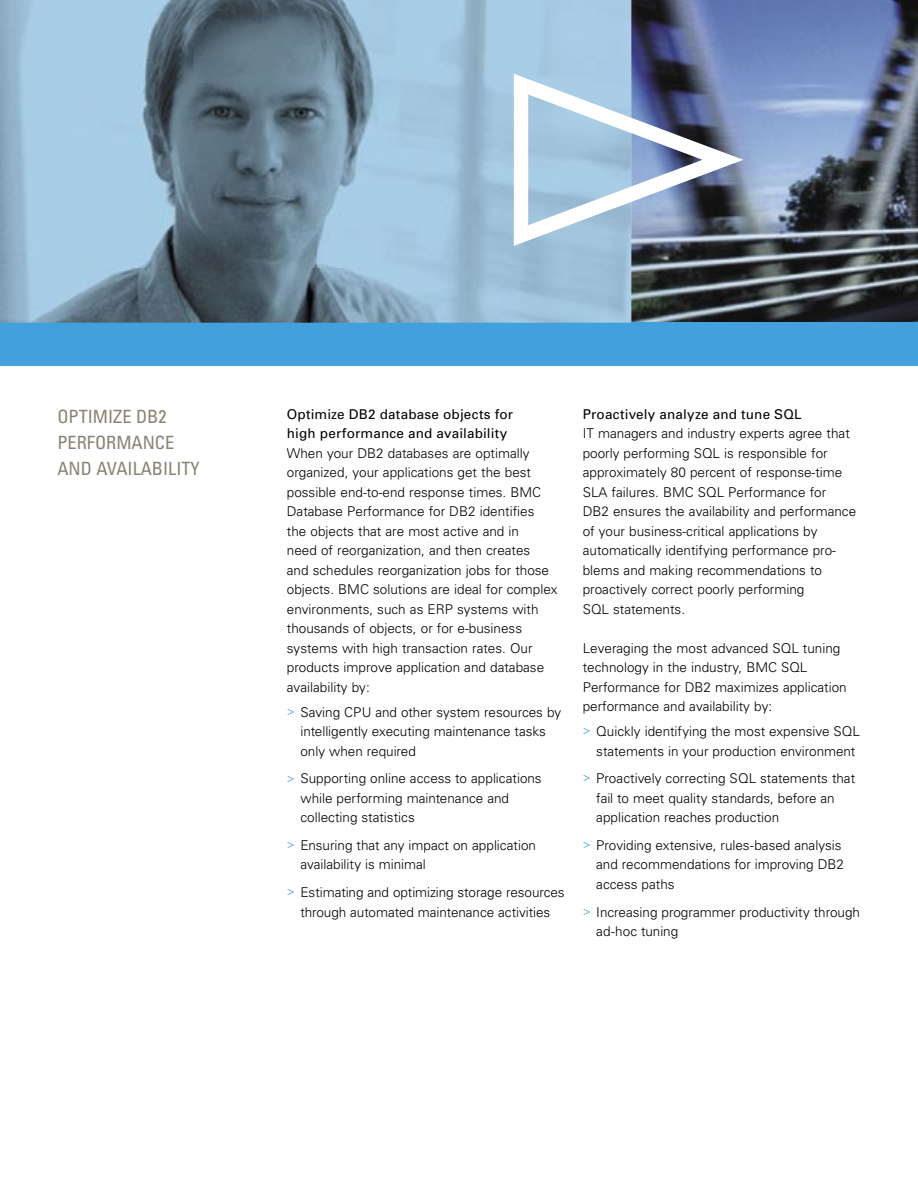
<style>
.page{position:relative;width:918px;height:1188px;background:#fff}
.page>*{position:absolute;margin:0;border:0;box-sizing:border-box;transform-origin:0 0}
.t1{font:condensed 18.3px/26.1px "Univers";color:#878473}
.t2{font:300 13.5px/19.5px "Univers";color:#000}
.t3{font:13.5px/19.5px "Univers";letter-spacing:.01em;color:#000}
.s1{font-size:12px;color:#42a0dd}
</style>
<div class="page">
<img style="left:0;top:0;width:918px;height:323px">
<div style="left:0;top:323px;width:918px;height:43px;background:#42a0dd"></div>
<svg style="left:514px;top:74px;width:229px;height:172px"></svg>
<h1 class="t1" style="left:57px;top:404px;width:144px">OPTIMIZE DB2<br>PERFORMANCE<br>AND AVAILABILITY</h1>
<p class="t3" style="left:287px;top:404px;width:228px">Optimize DB2 database objects for high performance and availability</p>
<p class="t2" style="left:287px;top:443px;width:272px">When your DB2 databases are optimally organized, your applications get the best possible end-to-end response times. BMC Database Performance for DB2 identifies<br>the objects that are most active and in<br>need of reorganization, and then creates<br>and schedules reorganization jobs for those objects. BMC solutions are ideal for complex environments, such as ERP systems with thousands of objects, or for e-business systems with high transaction rates. Our products improve application and database availability by:</p>
<p class="t2" style="left:300px;top:702px;width:262px;text-indent:-14px"><span class="s1">&gt;</span> Saving CPU and other system resources by intelligently executing maintenance tasks only when required</p>
<p class="t2" style="left:300px;top:769px;width:243px;text-indent:-14px"><span class="s1">&gt;</span> Supporting online access to applications while performing maintenance and collecting statistics</p>
<p class="t2" style="left:300px;top:835px;width:237px;text-indent:-14px"><span class="s1">&gt;</span> Ensuring that any impact on application availability is minimal</p>
<p class="t2" style="left:287px;top:883px;width:279px;text-align:center"><span class="s1">&gt;</span> Estimating and optimizing storage resources through automated maintenance activities</p>
<p class="t3" style="left:583px;top:404px;width:220px">Proactively analyze and tune SQL</p>
<p class="t2" style="left:583px;top:424px;width:275px">IT managers and industry experts agree that poorly performing SQL is responsible for approximately 80 percent of response-time SLA failures. BMC SQL Performance for<br>DB2 ensures the availability and performance of your business-critical applications by automatically identifying performance pro&shy;blems and making recommendations to proactively correct poorly performing<br>SQL statements.</p>
<p class="t2" style="left:583px;top:638px;width:266px">Leveraging the most advanced SQL tuning technology in the industry, BMC SQL Performance for DB2 maximizes application performance and availability by:</p>
<p class="t2" style="left:596px;top:722px;width:265px;text-indent:-14px"><span class="s1">&gt;</span> Quickly identifying the most expensive SQL statements in your production environment</p>
<p class="t2" style="left:596px;top:769px;width:260px;text-indent:-14px"><span class="s1">&gt;</span> Proactively correcting SQL statements that fail to meet quality standards, before an application reaches production</p>
<p class="t2" style="left:596px;top:835px;width:249px;text-indent:-14px"><span class="s1">&gt;</span> Providing extensive, rules-based analysis and recommendations for improving DB2 access paths</p>
<p class="t2" style="left:596px;top:902px;width:265px;text-indent:-14px"><span class="s1">&gt;</span> Increasing programmer productivity through ad-hoc tuning</p>
</div>
